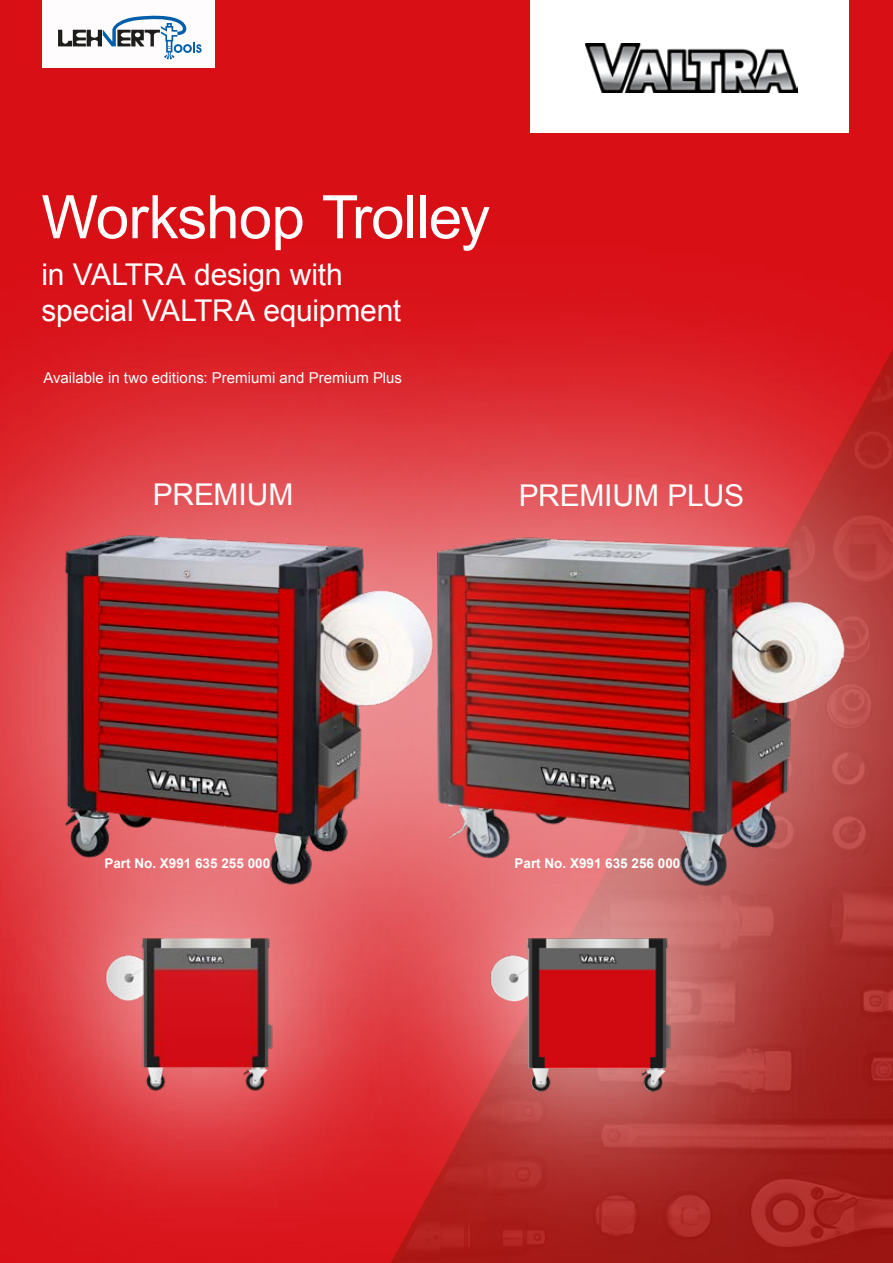
<style>
.page{position:relative;width:893px;height:1263px;background:#d90f16}
.page>*{position:absolute;margin:0;border:0;box-sizing:border-box;transform-origin:0 0}
.t1{font:60px "Arial";letter-spacing:-.015em;color:#fff}
.t2{font:30px/36px "Arial";letter-spacing:-.01em;color:#fff}
.t3{font:15px "Arial";color:#fff}
.t4{font:700 13.5px "Arial";color:#fff}
</style>
<div class="page">
<div style="left:0;top:115px;width:893px;height:1148px;background:#fff;opacity:.5"></div>
<div style="left:162px;top:265px;width:731px;height:865px;background:#fff;opacity:.5"></div>
<img style="left:687px;top:520px;width:173px;height:378px">
<svg style="left:0;top:1129px;width:346px;height:102px;fill:#da1e24"></svg>
<svg style="left:346px;top:781px;width:478px;height:452px;background:#b03534"></svg>
<img style="left:687px;top:922px;width:16px;height:186px">
<div style="left:0;top:264px;width:687px;height:865px;background:#fff;opacity:.5"></div>
<img style="left:60px;top:492px;width:420px;height:407px">
<div style="left:43px;top:0;width:172px;height:68px;background:#fff"></div>
<svg style="left:58px;top:15px;width:144px;height:44px"></svg>
<div style="left:530px;top:0;width:319px;height:132px;background:#fff"></div>
<img style="left:586px;top:44px;width:212px;height:48px">
<h1 class="t1" style="left:41px;top:178px;width:450px">Workshop Trolley</h1>
<p class="t2" style="left:41px;top:256px;width:361px">in VALTRA design with special VALTRA equipment</p>
<p class="t3" style="left:43px;top:368px;width:360px">Available in two editions: Premiumi and Premium Plus</p>
<p class="t2" style="left:153px;top:476px;width:142px">PREMIUM</p>
<p class="t2" style="left:519px;top:477px;width:227px">PREMIUM PLUS</p>
<p class="t4" style="left:104px;top:854px;width:167px">Part No. X991 635 255 000</p>
<p class="t4" style="left:514px;top:854px;width:167px">Part No. X991 635 256 000</p>
</div>
